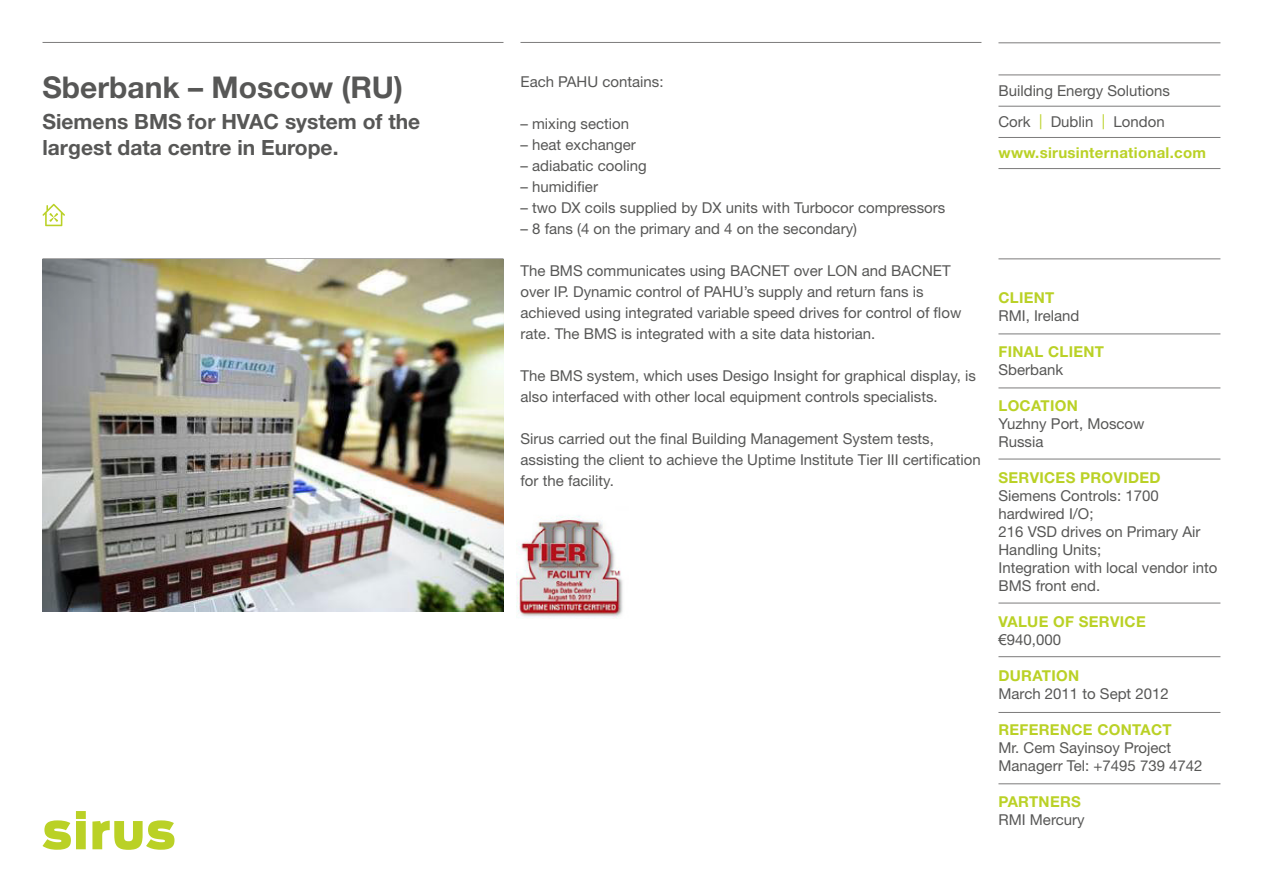
<style>
.page{position:relative;width:1263px;height:893px;background:#fff}
.page>*{position:absolute;margin:0;border:0;box-sizing:border-box;transform-origin:0 0}
.t1{font:700 30px "Helvetica Neue";color:#575756}
.t2{font:700 21px/25.2px "Helvetica Neue";color:#575756}
.t3{font:15px/18px "Helvetica Neue";color:#575756}
.t4{font:700 15px/18px "Helvetica Neue";letter-spacing:.02em;color:#bad126}
.s1{color:#bad126}
.s2{font-family:"Arial";font-weight:400;color:#575756}
.s3{font-weight:400;color:#575756}
</style>
<div class="page">
<svg style="left:43px;top:811px;width:43px;height:39px"></svg>
<svg style="left:92px;top:820px;width:82px;height:30px"></svg>
<hr style="left:520px;top:42px;width:461px;height:1px;background:#7c7b7b">
<hr style="left:43px;top:42px;width:460px;height:1px;background:#7c7b7b">
<hr style="left:998px;top:259px;width:222px;height:1px;background:#7c7b7b">
<hr style="left:998px;top:43px;width:222px;height:1px;background:#7c7b7b">
<hr style="left:998px;top:168px;width:222px;height:1px;background:#7c7b7b">
<hr style="left:998px;top:137px;width:222px;height:1px;background:#7c7b7b">
<hr style="left:998px;top:106px;width:222px;height:1px;background:#7c7b7b">
<hr style="left:998px;top:334px;width:222px;height:1px;background:#7c7b7b">
<hr style="left:998px;top:388px;width:222px;height:1px;background:#7c7b7b">
<hr style="left:998px;top:459px;width:222px;height:1px;background:#7c7b7b">
<hr style="left:998px;top:603px;width:222px;height:1px;background:#7c7b7b">
<hr style="left:998px;top:656px;width:222px;height:1px;background:#7c7b7b">
<hr style="left:998px;top:712px;width:222px;height:1px;background:#7c7b7b">
<hr style="left:998px;top:783px;width:222px;height:1px;background:#7c7b7b">
<hr style="left:998px;top:75px;width:222px;height:1px;background:#7c7b7b">
<img style="left:516px;top:516px;width:107px;height:102px">
<img style="left:43px;top:259px;width:460px;height:353px">
<svg style="left:42px;top:204px;width:23px;height:22px"></svg>
<h1 class="t1" style="left:43px;top:69px;width:362px">Sberbank – Moscow (RU)</h1>
<h2 class="t2" style="left:43px;top:109px;width:379px">Siemens BMS for HVAC system of the largest data centre in Europe.</h2>
<p class="t3" style="left:520px;top:72px;width:145px">Each PAHU contains:</p>
<p class="t3" style="left:520px;top:114px;width:110px">– mixing section</p>
<p class="t3" style="left:520px;top:135px;width:117px">– heat exchanger</p>
<p class="t3" style="left:520px;top:156px;width:128px">– adiabatic cooling</p>
<p class="t3" style="left:520px;top:177px;width:79px">– humidifier</p>
<p class="t3" style="left:520px;top:198px;width:426px">– two DX coils supplied by DX units with Turbocor compressors</p>
<p class="t3" style="left:520px;top:219px;width:338px">– 8 fans (4 on the primary and 4 on the secondary)</p>
<p class="t3" style="left:520px;top:259px;width:442px;line-height:21px">The BMS communicates using BACNET over LON and BACNET over IP. Dynamic control of PAHU’s supply and return fans is achieved using integrated variable speed drives for control of flow rate. The BMS is integrated with a site data historian.</p>
<p class="t3" style="left:520px;top:364px;width:457px;line-height:21px">The BMS system, which uses Desigo Insight for graphical display, is also interfaced with other local equipment controls specialists.</p>
<p class="t3" style="left:520px;top:427px;width:462px;line-height:21px">Sirus carried out the final Building Management System tests, assisting the client to achieve the Uptime Institute Tier III certification for the facility.</p>
<p class="t3" style="left:998px;top:82px;width:173px">Building Energy Solutions</p>
<p class="t3" style="left:998px;top:113px;width:168px">Cork <span class="s1">|</span> Dublin <span class="s1">|</span> London</p>
<p class="t4" style="left:998px;top:144px;width:209px">www.sirusinternational.com</p>
<p class="t4" style="left:998px;top:289px;width:57px">CLIENT</p>
<p class="t3" style="left:998px;top:307px;width:82px">RMI, Ireland</p>
<p class="t4" style="left:998px;top:343px;width:107px">FINAL CLIENT</p>
<p class="t3" style="left:998px;top:361px;width:66px">Sberbank</p>
<p class="t4" style="left:998px;top:397px;width:81px">LOCATION</p>
<p class="t3" style="left:998px;top:415px;width:148px">Yuzhny Port, Moscow<br>Russia</p>
<p class="t4" style="left:998px;top:469px;width:164px">SERVICES PROVIDED</p>
<p class="t3" style="left:998px;top:487px;width:220px">Siemens Controls: 1700 hardwired I/O;<br>216 VSD drives on Primary Air<br>Handling Units;<br>Integration with local vendor into<br>BMS front end.</p>
<p class="t4" style="left:998px;top:613px;width:149px">VALUE OF SERVICE <span class="s2">€</span><span class="s3">940,000</span></p>
<p class="t4" style="left:998px;top:667px;width:82px">DURATION</p>
<p class="t3" style="left:998px;top:685px;width:172px">March 2011 to Sept 2012</p>
<p class="t4" style="left:998px;top:721px;width:175px">REFERENCE CONTACT</p>
<p class="t3" style="left:998px;top:739px;width:206px">Mr. Cem Sayinsoy Project<br>Managerr Tel: +7495 739 4742</p>
<p class="t4" style="left:998px;top:793px;width:84px">PARTNERS</p>
<p class="t3" style="left:998px;top:811px;width:88px">RMI Mercury</p>
</div>
